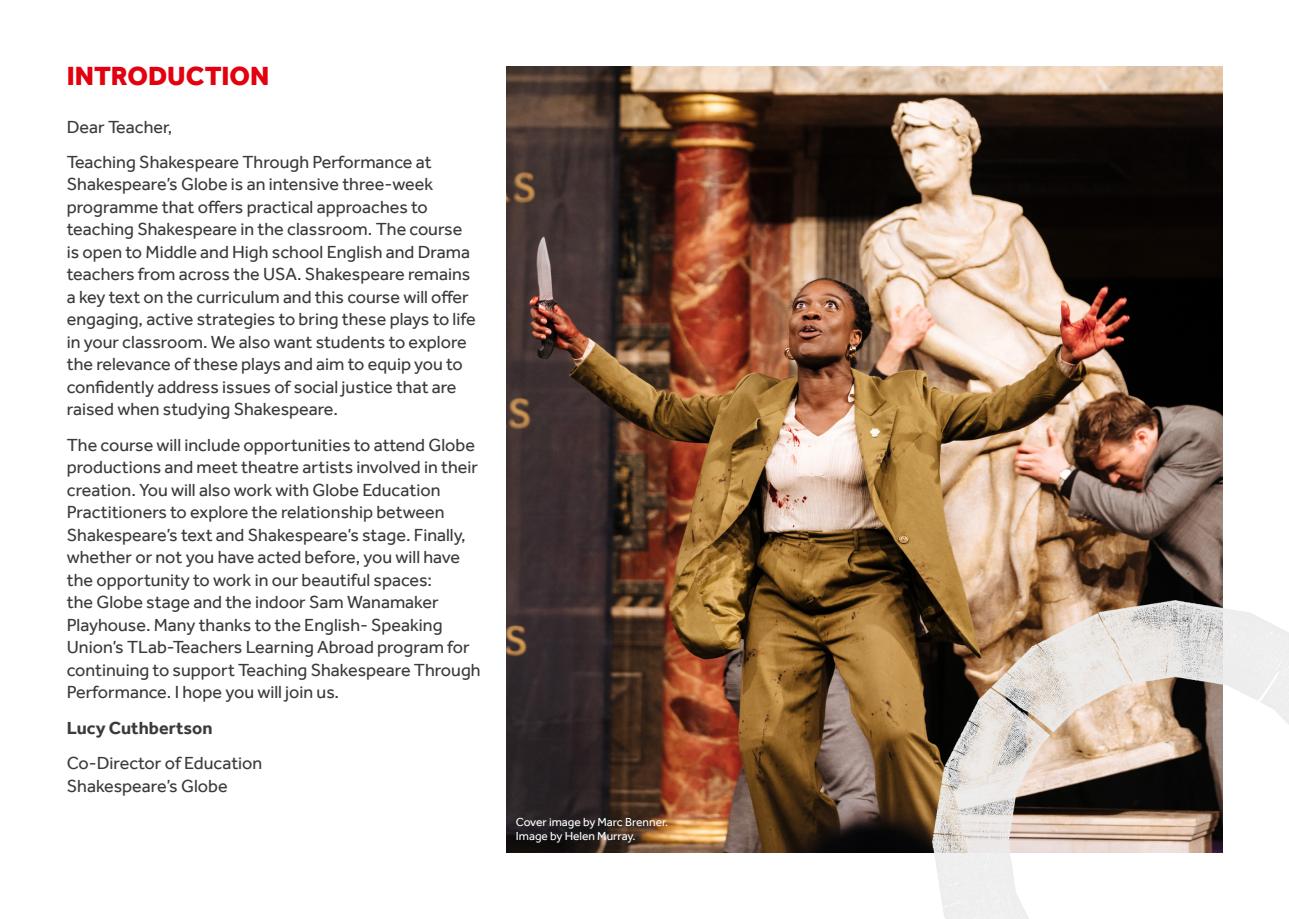
<style>
.page{position:relative;width:1289px;height:919px;background:#fff}
.page>*{position:absolute;margin:0;border:0;box-sizing:border-box;transform-origin:0 0}
.t1{font:800 27px "Effra";color:#e3000f}
.t2{font:18px/22.5px "Effra";color:#3b3b3a}
.t3{font:700 18px "Effra";color:#3b3b3a}
.t4{font:12px/14.4px "Effra";color:#fff}
</style>
<div class="page">
<img style="left:507px;top:67px;width:715px;height:785px">
<img style="left:932px;top:600px;width:356px;height:318px">
<h1 class="t1" style="left:67px;top:60px;width:204px">INTRODUCTION</h1>
<p class="t2" style="left:67px;top:109px;width:366px;line-height:35.2px">Dear Teacher,<br>Teaching Shakespeare Through Performance at</p>
<p class="t2" style="left:67px;top:173px;width:410px">Shakespeare’s Globe is an intensive three-week programme that offers practical approaches to teaching Shakespeare in the classroom. The course is open to Middle and High school English and Drama teachers from across the USA. Shakespeare remains a key text on the curriculum and this course will offer engaging, active strategies to bring these plays to life in your classroom. We also want students to explore the relevance of these plays and aim to equip you to confidently address issues of social justice that are raised when studying Shakespeare.</p>
<p class="t2" style="left:67px;top:433px;width:415px">The course will include opportunities to attend Globe productions and meet theatre artists involved in their creation. You will also work with Globe Education Practitioners to explore the relationship between Shakespeare’s text and Shakespeare’s stage. Finally, whether or not you have acted before, you will have the opportunity to work in our beautiful spaces:<br>the Globe stage and the indoor Sam Wanamaker Playhouse. Many thanks to the English- Speaking Union’s TLab-Teachers Learning Abroad program for continuing to support Teaching Shakespeare Through Performance. I hope you will join us.</p>
<p class="t3" style="left:67px;top:717px;width:147px">Lucy Cuthbertson</p>
<p class="t2" style="left:67px;top:751px;width:197px">Co-Director of Education<br>Shakespeare’s Globe</p>
<p class="t4" style="left:516px;top:814px;width:154px">Cover image by Marc Brenner.<br>Image by Helen Murray.</p>
</div>
